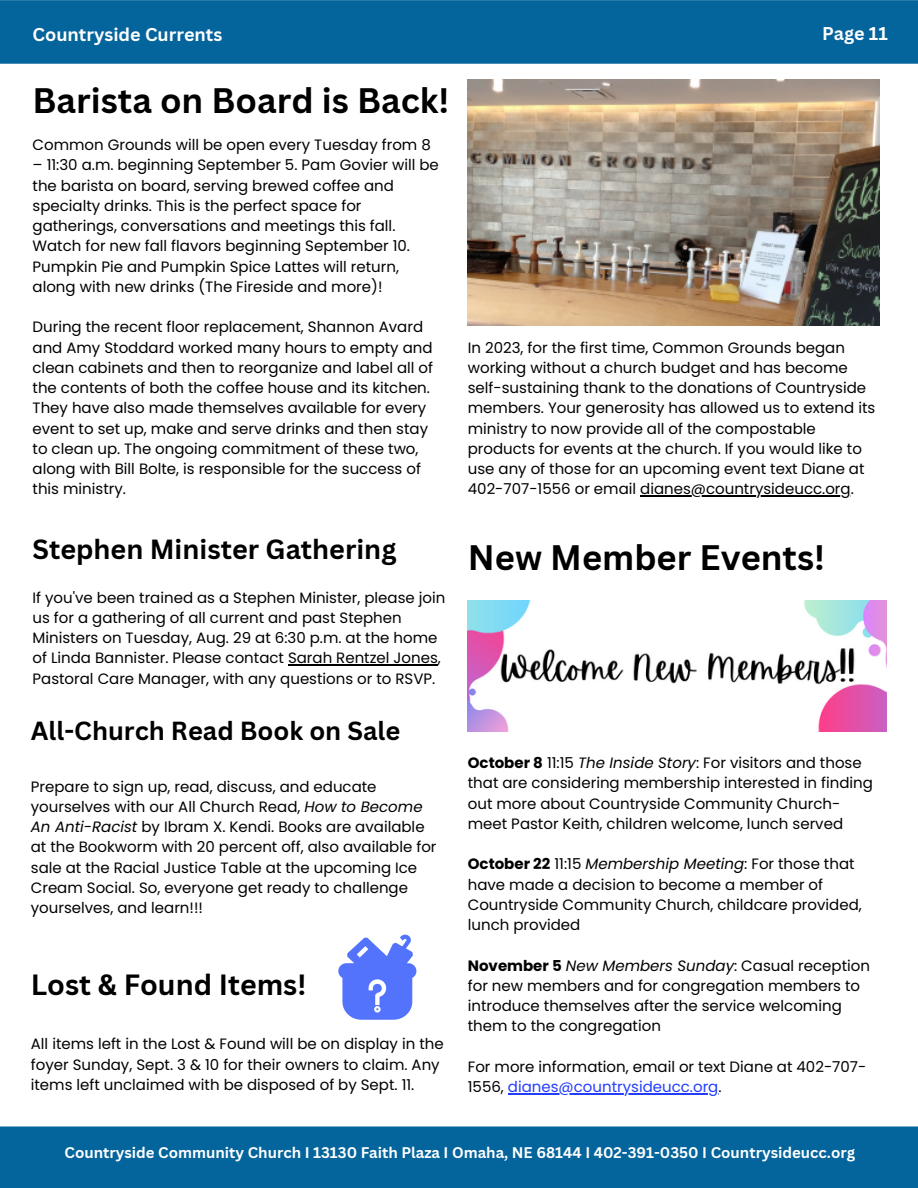
<style>
.page{position:relative;width:918px;height:1188px;background:#fff}
.page>*{position:absolute;margin:0;border:0;box-sizing:border-box;transform-origin:0 0}
.t1{font:700 34.5px "Canva Sans";color:#000}
.t2{font:700 28.5px "Canva Sans";color:#000}
.t3{font:700 27px "Canva Sans";color:#000}
.t4{font:700 25.5px "Canva Sans";color:#000}
.t5{font:700 18px "Canva Sans";color:#fff}
.t6{font:700 16.5px "Canva Sans";color:#fff}
.t7{font:15px/20.2px "Poppins";color:#000}
.t8{font:700 15px "Canva Sans";color:#fff}
.s1{font-style:italic}
.s2{font-weight:700}
.s3{color:#233dff}
</style>
<div class="page">
<div style="left:0;top:1126px;width:918px;height:62px;background:#04649c"></div>
<div style="left:0;top:0;width:918px;height:64px;background:#04649c"></div>
<img style="left:468px;top:79px;width:412px;height:247px">
<img style="left:468px;top:601px;width:418px;height:130px">
<svg style="left:338px;top:935px;width:78px;height:85px"></svg>
<hr style="left:640px;top:496px;width:211px;height:1px;background:#000">
<hr style="left:288px;top:665px;width:150px;height:1px;background:#000">
<hr style="left:508px;top:1093px;width:210px;height:1px;background:#233dff">
<p class="t6" style="left:67px;top:20px;width:54px">Page 8</p>
<p class="t5" style="left:33px;top:21px;width:191px">Countryside Currents</p>
<p class="t5" style="left:822px;top:20px;width:67px">Page 11</p>
<p class="t1" style="left:33px;top:76px;width:418px">Barista on Board is Back!</p>
<p class="t7" style="left:33px;top:135px;width:400px">Common Grounds will be open every Tuesday from 8</p>
<p class="t7" style="left:33px;top:155px;width:408px">– 11:30 a.m. beginning September 5. Pam Govier will be the barista on board, serving brewed coffee and specialty drinks. This is the perfect space for gatherings, conversations and meetings this fall.<br>Watch for new fall flavors beginning September 10.<br>Pumpkin Pie and Pumpkin Spice Lattes will return, along with new drinks (The Fireside and more)!</p>
<p class="t7" style="left:33px;top:317px;width:402px">During the recent floor replacement, Shannon Avard and Amy Stoddard worked many hours to empty and clean cabinets and then to reorganize and label all of the contents of both the coffee house and its kitchen.<br>They have also made themselves available for every event to set up, make and serve drinks and then stay to clean up. The ongoing commitment of these two, along with Bill Bolte, is responsible for the success of this ministry.</p>
<p class="t3" style="left:33px;top:530px;width:365px">Stephen Minister Gathering</p>
<p class="t7" style="left:33px;top:587px;width:414px">If you've been trained as a Stephen Minister, please join us for a gathering of all current and past Stephen Ministers on Tuesday, Aug. 29 at 6:30 p.m. at the home of Linda Bannister. Please contact Sarah Rentzel Jones, Pastoral Care Manager, with any questions or to RSVP.</p>
<p class="t4" style="left:31px;top:713px;width:371px">All-Church Read Book on Sale</p>
<p class="t7" style="left:31px;top:776px;width:407px">Prepare to sign up, read, discuss, and educate yourselves with our All Church Read, <span class="s1">How to Become An Anti-Racist</span> by Ibram X. Kendi. Books are available at the Bookworm with 20 percent off, also available for sale at the Racial Justice Table at the upcoming Ice Cream Social. So, everyone get ready to challenge yourselves, and learn!!!</p>
<p class="t2" style="left:31px;top:965px;width:277px">Lost &amp; Found Items!</p>
<p class="t7" style="left:31px;top:1034px;width:414px">All items left in the Lost &amp; Found will be on display in the foyer Sunday, Sept. 3 &amp; 10 for their owners to claim. Any items left unclaimed with be disposed of by Sept. 11.</p>
<p class="t7" style="left:468px;top:337px;width:409px">In 2023, for the first time, Common Grounds began working without a church budget and has become self-sustaining thank to the donations of Countryside members. Your generosity has allowed us to extend its ministry to now provide all of the compostable products for events at the church. If you would like to use any of those for an upcoming event text Diane at 402-707-1556 or email dianes@countrysideucc.org.</p>
<p class="t1" style="left:468px;top:534px;width:359px">New Member Events!</p>
<p class="t7" style="left:468px;top:753px;width:407px"><span class="s2">October 8</span> 11:15 <span class="s1">The Inside Story</span>: For visitors and those that are considering membership interested in finding out more about Countryside Community Church&shy;meet Pastor Keith, children welcome, lunch served</p>
<p class="t7" style="left:468px;top:854px;width:395px"><span class="s2">October 22</span> 11:15 <span class="s1">Membership Meeting</span>: For those that have made a decision to become a member of Countryside Community Church, childcare provided, lunch provided</p>
<p class="t7" style="left:468px;top:955px;width:404px"><span class="s2">November 5</span> <span class="s1">New Members Sunday</span>: Casual reception for new members and for congregation members to introduce themselves after the service welcoming them to the congregation</p>
<p class="t7" style="left:468px;top:1057px;width:400px">For more information, email or text Diane at 402-707-<br>1556, <span class="s3">dianes@countrysideucc.org</span>.</p>
<p class="t8" style="left:65px;top:1142px;width:792px">Countryside Community Church I 13130 Faith Plaza I Omaha, NE 68144 I 402-391-0350 I Countrysideucc.org</p>
</div>
